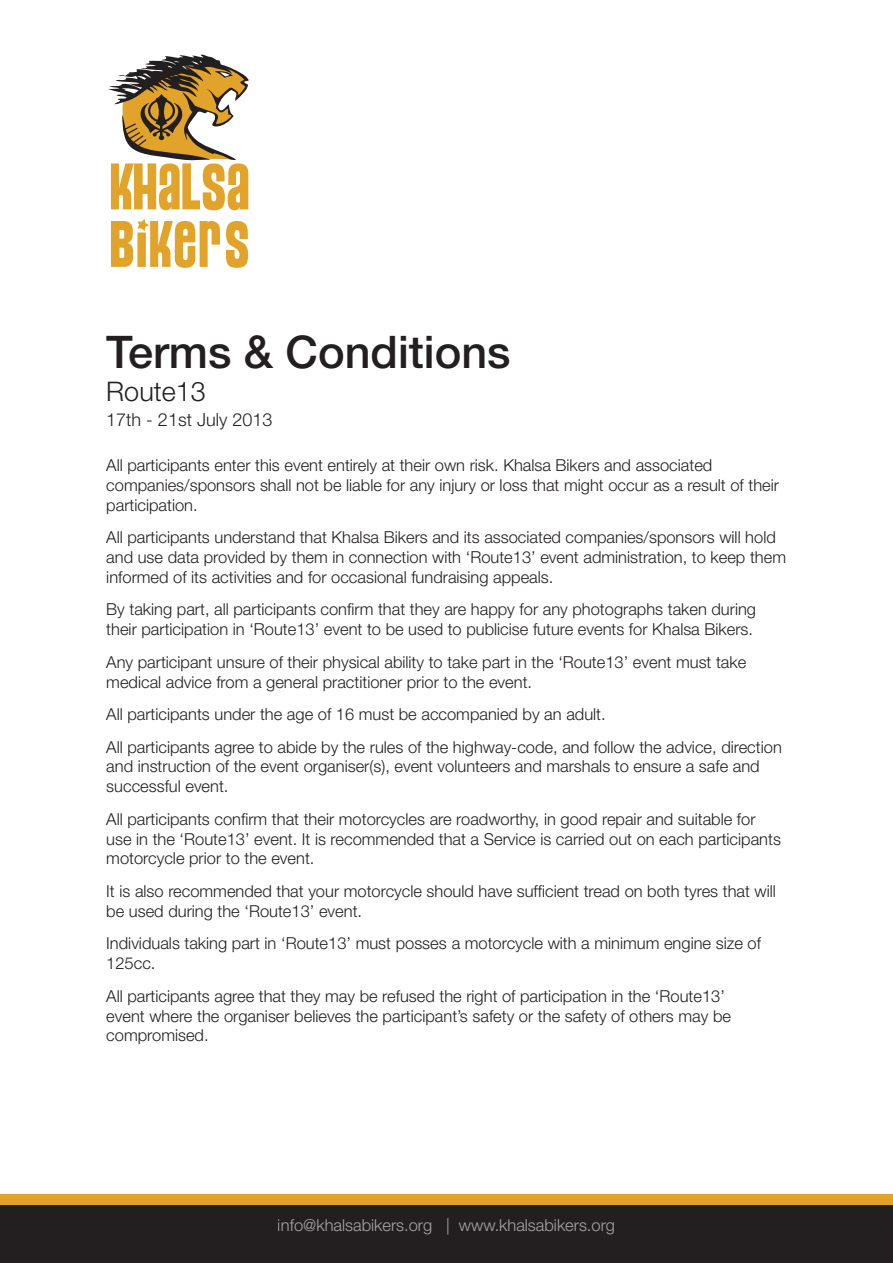
<style>
.page{position:relative;width:893px;height:1263px;background:#fff}
.page>*{position:absolute;margin:0;border:0;box-sizing:border-box;transform-origin:0 0}
.t1{font:69.15px/57.4px "Pussycat Snickers";letter-spacing:.01em;color:#e2a32a}
.t2{font:500 45px "Helvetica Neue LT Pro";color:#231f20}
.t3{font:300 27px "Helvetica Neue LT Pro";color:#231f20}
.t4{font:300 18px "Helvetica Neue LT Pro";color:#231f20}
.t5{font:300 16.5px/19.8px "Helvetica Neue LT Pro";color:#231f20}
.t6{font:300 16.5px "Helvetica Neue LT Pro";color:#fff}
</style>
<div class="page">
<svg style="left:108px;top:54px;width:141px;height:107px"></svg>
<div style="left:0;top:1195px;width:893px;height:68px;background:#e2a32a"></div>
<div style="left:0;top:1205px;width:893px;height:58px;background:#231f20"></div>
<p class="t1" style="left:108px;top:160px;width:142px">KHALSA<br>BIKERS</p>
<p class="t2" style="left:106px;top:325px;width:406px">Terms &amp; Conditions</p>
<p class="t3" style="left:106px;top:375px;width:101px">Route13</p>
<p class="t4" style="left:106px;top:409px;width:168px">17th - 21st July 2013</p>
<p class="t5" style="left:106px;top:455px;width:674px">All participants enter this event entirely at their own risk. Khalsa Bikers and associated companies/sponsors shall not be liable for any injury or loss that might occur as a result of their participation.</p>
<p class="t5" style="left:106px;top:527px;width:681px">All participants understand that Khalsa Bikers and its associated companies/sponsors will hold and use data provided by them in connection with ‘Route13’ event administration, to keep them informed of its activities and for occasional fundraising appeals.</p>
<p class="t5" style="left:106px;top:599px;width:651px">By taking part, all participants confirm that they are happy for any photographs taken during their participation in ‘Route13’ event to be used to publicise future events for Khalsa Bikers.</p>
<p class="t5" style="left:106px;top:652px;width:641px">Any participant unsure of their physical ability to take part in the ‘Route13’ event must take medical advice from a general practitioner prior to the event.</p>
<p class="t5" style="left:106px;top:704px;width:501px">All participants under the age of 16 must be accompanied by an adult.</p>
<p class="t5" style="left:106px;top:736px;width:677px">All participants agree to abide by the rules of the highway-code, and follow the advice, direction and instruction of the event organiser(s), event volunteers and marshals to ensure a safe and successful event.</p>
<p class="t5" style="left:106px;top:809px;width:676px">All participants confirm that their motorcycles are roadworthy, in good repair and suitable for use in the ‘Route13’ event. It is recommended that a Service is carried out on each participants motorcycle prior to the event.</p>
<p class="t5" style="left:106px;top:881px;width:671px">It is also recommended that your motorcycle should have sufficient tread on both tyres that will be used during the ‘Route13’ event.</p>
<p class="t5" style="left:106px;top:933px;width:656px">Individuals taking part in ‘Route13’ must posses a motorcycle with a minimum engine size of<br>125cc.</p>
<p class="t5" style="left:106px;top:985px;width:626px">All participants agree that they may be refused the right of participation in the ‘Route13’ event where the organiser believes the participant’s safety or the safety of others may be compromised.</p>
<p class="t6" style="left:278px;top:1215px;width:339px">info@khalsabikers.org | www.khalsabikers.org</p>
</div>
